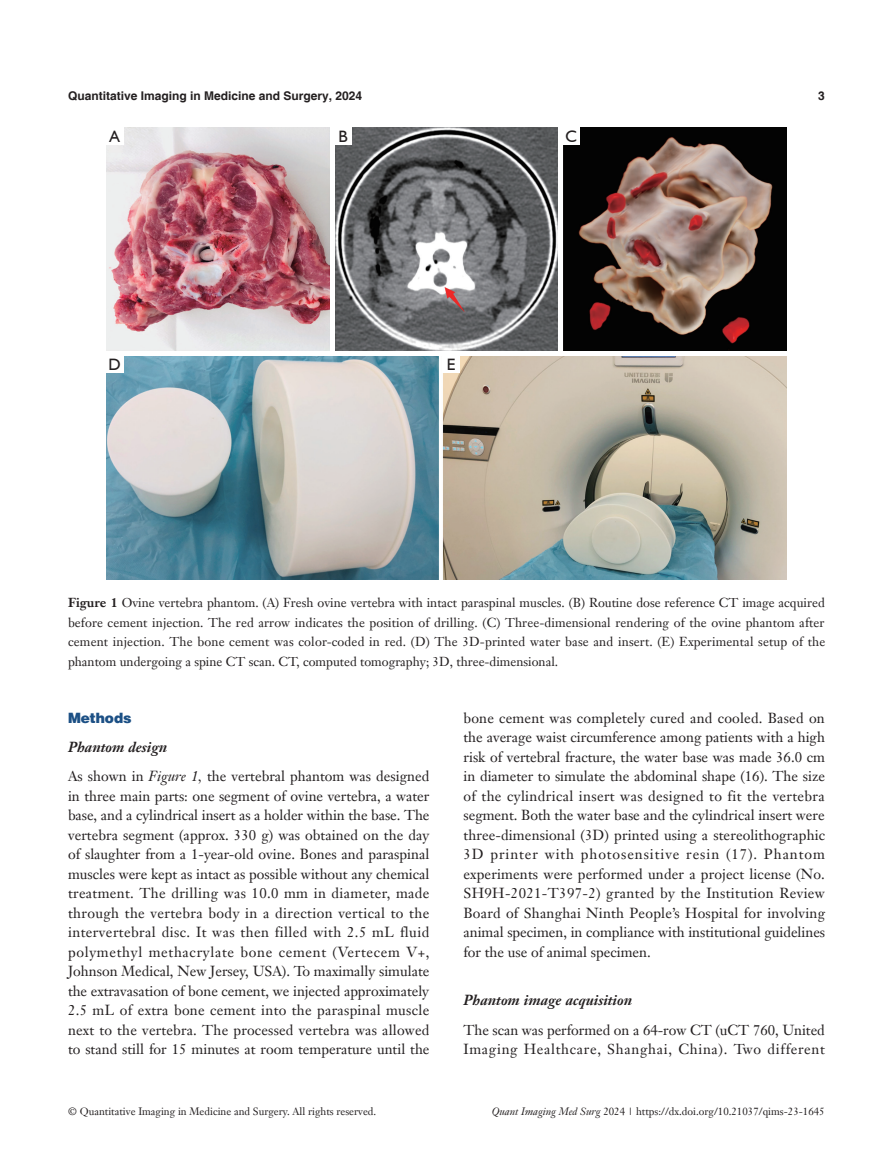
<style>
.page{position:relative;width:893px;height:1170px;background:#fff}
.page>*{position:absolute;margin:0;border:0;box-sizing:border-box;transform-origin:0 0}
.t1{font:16.5px "Humanist 521 BT";color:#231f20}
.t2{font:14.25px/19.5px "Janson Text LT";color:#231f20;text-align:justify}
.t3{font:14.25px/19.5px "Janson Text LT";letter-spacing:.045em;color:#231f20}
._2ji-6_5{font:italic 700 14.25px "Janson Text LT";color:#231f20}
._1ji-6_5{font:900 14.25px "Helvetica";color:#1c5085}
.C-tuzhu{font:12.75px/19.5px "Janson Text LT";color:#231f20;text-align:justify}
.t4{font:700 12px "Helvetica";color:#231f20}
.t5{font:10.5px "Janson Text LT";color:#231f20}
.s1{font-weight:700}
.s2{font-style:italic}
</style>
<div class="page">
<img style="left:106px;top:128px;width:681px;height:452px">
<div style="left:106px;top:128px;width:17px;height:17px;background:#fff"></div>
<div style="left:335px;top:128px;width:17px;height:17px;background:#fff"></div>
<div style="left:563px;top:128px;width:17px;height:17px;background:#fff"></div>
<div style="left:106px;top:356px;width:17px;height:17px;background:#fff"></div>
<div style="left:443px;top:356px;width:17px;height:17px;background:#fff"></div>
<div style="left:106px;top:351px;width:681px;height:5px;background:#fff"></div>
<div style="left:330px;top:128px;width:5px;height:226px;background:#fff"></div>
<hr style="left:559px;top:128px;width:4px;height:226px;background:#fff">
<p class="t4" style="left:68px;top:88px;width:296px">Quantitative Imaging in Medicine and Surgery, 2024</p>
<p class="t4" style="left:818px;top:88px;width:8px">3</p>
<p class="t1" style="left:110px;top:126px;width:12px">A</p>
<p class="t1" style="left:338px;top:126px;width:11px">B</p>
<p class="t1" style="left:566px;top:126px;width:13px">C</p>
<p class="t1" style="left:109px;top:354px;width:14px">D</p>
<p class="t1" style="left:447px;top:354px;width:10px">E</p>
<p class="C-tuzhu" style="left:68px;top:593px;width:759px"><span class="s1">Figure 1</span> Ovine vertebra phantom. (A) Fresh ovine vertebra with intact paraspinal muscles. (B) Routine dose reference CT image acquired before cement injection. The red arrow indicates the position of drilling. (C) Three-dimensional rendering of the ovine phantom after cement injection. The bone cement was color-coded in red. (D) The 3D-printed water base and insert. (E) Experimental setup of the phantom undergoing a spine CT scan. CT, computed tomography; 3D, three-dimensional.</p>
<p class="_1ji-6_5" style="left:68px;top:708px;width:65px">Methods</p>
<p class="_2ji-6_5" style="left:68px;top:737px;width:101px">Phantom design</p>
<p class="t2" style="left:68px;top:766px;width:363px">As shown in <span class="s2">Figure 1,</span> the vertebral phantom was designed in three main parts: one segment of ovine vertebra, a water base, and a cylindrical insert as a holder within the base. The vertebra segment (approx. 330 g) was obtained on the day of slaughter from a 1-year-old ovine. Bones and paraspinal muscles were kept as intact as possible without any chemical treatment. The drilling was 10.0 mm in diameter, made through the vertebra body in a direction vertical to the intervertebral disc. It was then filled with 2.5 mL fluid polymethyl methacrylate bone cement (Vertecem V+, Johnson Medical, New Jersey, USA). To maximally simulate the extravasation of bone cement, we injected approximately 2.5 mL of extra bone cement into the paraspinal muscle next to the vertebra. The processed vertebra was allowed to stand still for 15 minutes at room temperature until the</p>
<p class="t2" style="left:463px;top:707px;width:363px">bone cement was completely cured and cooled. Based on the average waist circumference among patients with a high risk of vertebral fracture, the water base was made 36.0 cm in diameter to simulate the abdominal shape (16). The size of the cylindrical insert was designed to fit the vertebra segment. Both the water base and the cylindrical insert were three-dimensional (3D) printed using a stereolithographic 3D printer with photosensitive resin (17). Phantom experiments were performed under a project license (No.<br>SH9H-2021-T397-2) granted by the Institution Review Board of Shanghai Ninth People’s Hospital for involving animal specimen, in compliance with institutional guidelines for the use of animal specimen.</p>
<p class="_2ji-6_5" style="left:463px;top:991px;width:170px">Phantom image acquisition</p>
<p class="t3" style="left:463px;top:1019px;width:363px">The scan was performed on a 64-row CT (uCT 760, United<br>Imaging Healthcare, Shanghai, China). Two different</p>
<p class="t5" style="left:68px;top:1104px;width:310px">© Quantitative Imaging in Medicine and Surgery. All rights reserved.</p>
<p class="t5" style="left:492px;top:1104px;width:334px"><span class="s2">Quant Imaging Med Surg</span> 2024 | https://dx.doi.org/10.21037/qims-23-1645</p>
</div>
